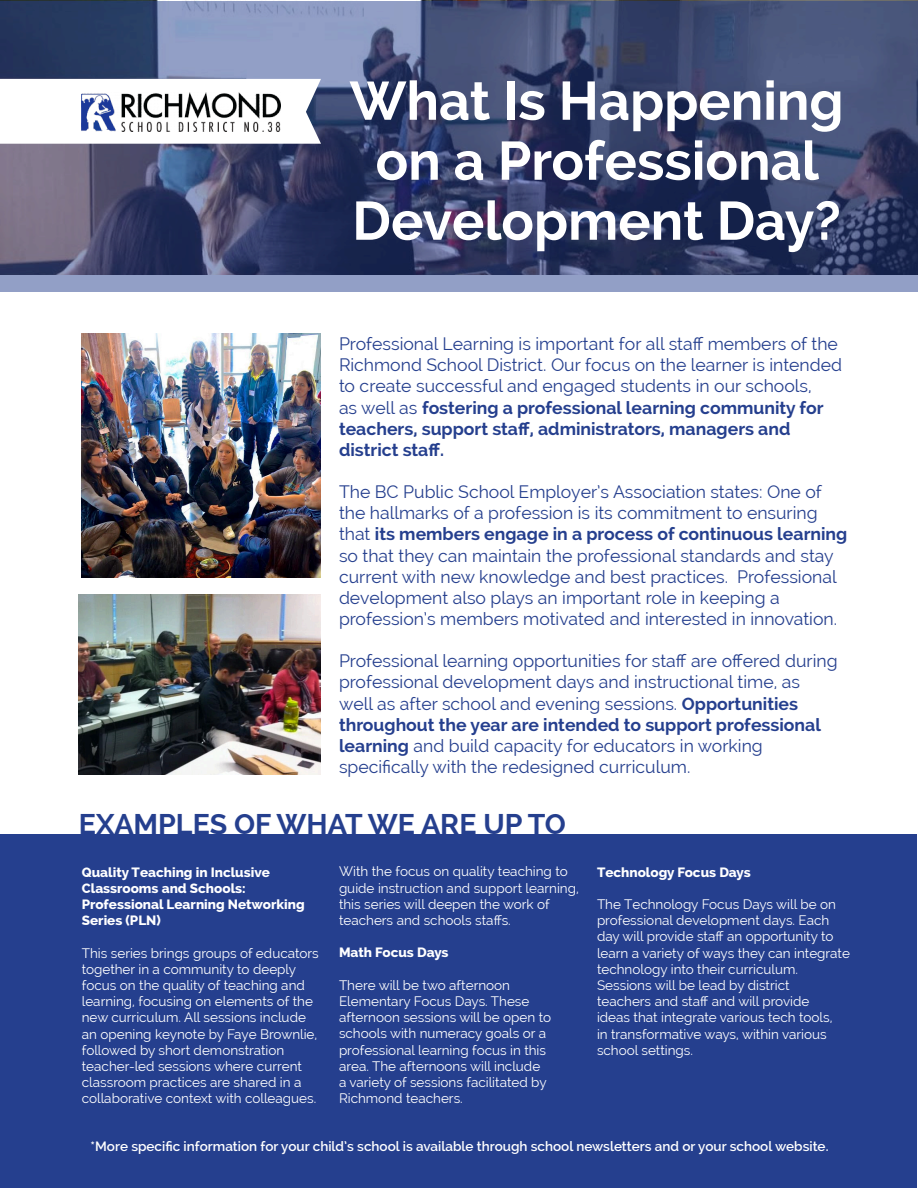
<style>
.page{position:relative;width:918px;height:1188px;background:#fff}
.page>*{position:absolute;margin:0;border:0;box-sizing:border-box;transform-origin:0 0}
.t1{font:700 54px/60px "Raleway";color:#fff;text-align:center}
.t2{font:700 28.5px "Raleway";color:#253f8e}
.t3{font:17.7px/21.1px "Raleway";color:#253f8e}
.t4{font:13.5px/16.2px "Raleway";color:#fff}
.t5{font:800 13.5px/16.2px "Raleway";color:#fff}
.t6{font:600 13.5px "Raleway";color:#fff}
.s1{font-weight:700}
</style>
<div class="page">
<div style="left:1px;top:834px;width:916px;height:353px;background:#253f8e"></div>
<svg style="left:0;top:1px;width:918px;height:291px;background:#454f75"></svg>
<img style="left:82px;top:334px;width:239px;height:244px">
<svg style="left:0;top:79px;width:321px;height:65px"></svg>
<img style="left:82px;top:92px;width:198px;height:39px">
<img style="left:79px;top:594px;width:242px;height:180px">
<p class="t1" style="left:350px;top:71px;width:496px">What Is Happening on a Professional<br>Development Day?</p>
<p class="t3" style="left:339px;top:333px;width:505px">Professional Learning is important for all staff members of the Richmond School District. Our focus on the learner is intended to create successful and engaged students in our schools,<br>as well as <span class="s1">fostering a professional learning community for teachers, support staff, administrators, managers and district staff.</span></p>
<p class="t3" style="left:339px;top:481px;width:510px">The BC Public School Employer’s Association states: One of the hallmarks of a profession is its commitment to ensuring that <span class="s1">its members engage in a process of continuous learning </span>so that they can maintain the professional standards and stay current with new knowledge and best practices. Professional development also plays an important role in keeping a profession’s members motivated and interested in innovation.</p>
<p class="t3" style="left:339px;top:650px;width:500px">Professional learning opportunities for staff are offered during professional development days and instructional time, as well as after school and evening sessions. <span class="s1">Opportunities throughout the year are intended to support professional learning</span> and build capacity for educators in working specifically with the redesigned curriculum.</p>
<p class="t2" style="left:79px;top:808px;width:489px">EXAMPLES OF WHAT WE ARE UP TO</p>
<p class="t5" style="left:82px;top:864px;width:224px">Quality Teaching in Inclusive<br>Classrooms and Schools:<br>Professional Learning Networking<br>Series (PLN)</p>
<p class="t4" style="left:82px;top:945px;width:238px">This series brings groups of educators together in a community to deeply focus on the quality of teaching and learning, focusing on elements of the new curriculum. All sessions include an opening keynote by Faye Brownlie, followed by short demonstration teacher-led sessions where current classroom practices are shared in a collaborative context with colleagues.</p>
<p class="t4" style="left:339px;top:864px;width:241px">With the focus on quality teaching to guide instruction and support learning, this series will deepen the work of teachers and schools staffs.</p>
<p class="t5" style="left:339px;top:945px;width:111px">Math Focus Days</p>
<p class="t4" style="left:339px;top:977px;width:214px">There will be two afternoon<br>Elementary Focus Days. These afternoon sessions will be open to schools with numeracy goals or a professional learning focus in this area. The afternoons will include<br>a variety of sessions facilitated by<br>Richmond teachers.</p>
<p class="t5" style="left:597px;top:864px;width:155px">Technology Focus Days</p>
<p class="t4" style="left:597px;top:896px;width:254px">The Technology Focus Days will be on professional development days. Each day will provide staff an opportunity to learn a variety of ways they can integrate technology into their curriculum.<br>Sessions will be lead by district<br>teachers and staff and will provide<br>ideas that integrate various tech tools,<br>in transformative ways, within various school settings.</p>
<p class="t6" style="left:91px;top:1139px;width:739px">*More specific information for your child’s school is available through school newsletters and or your school website.</p>
</div>
